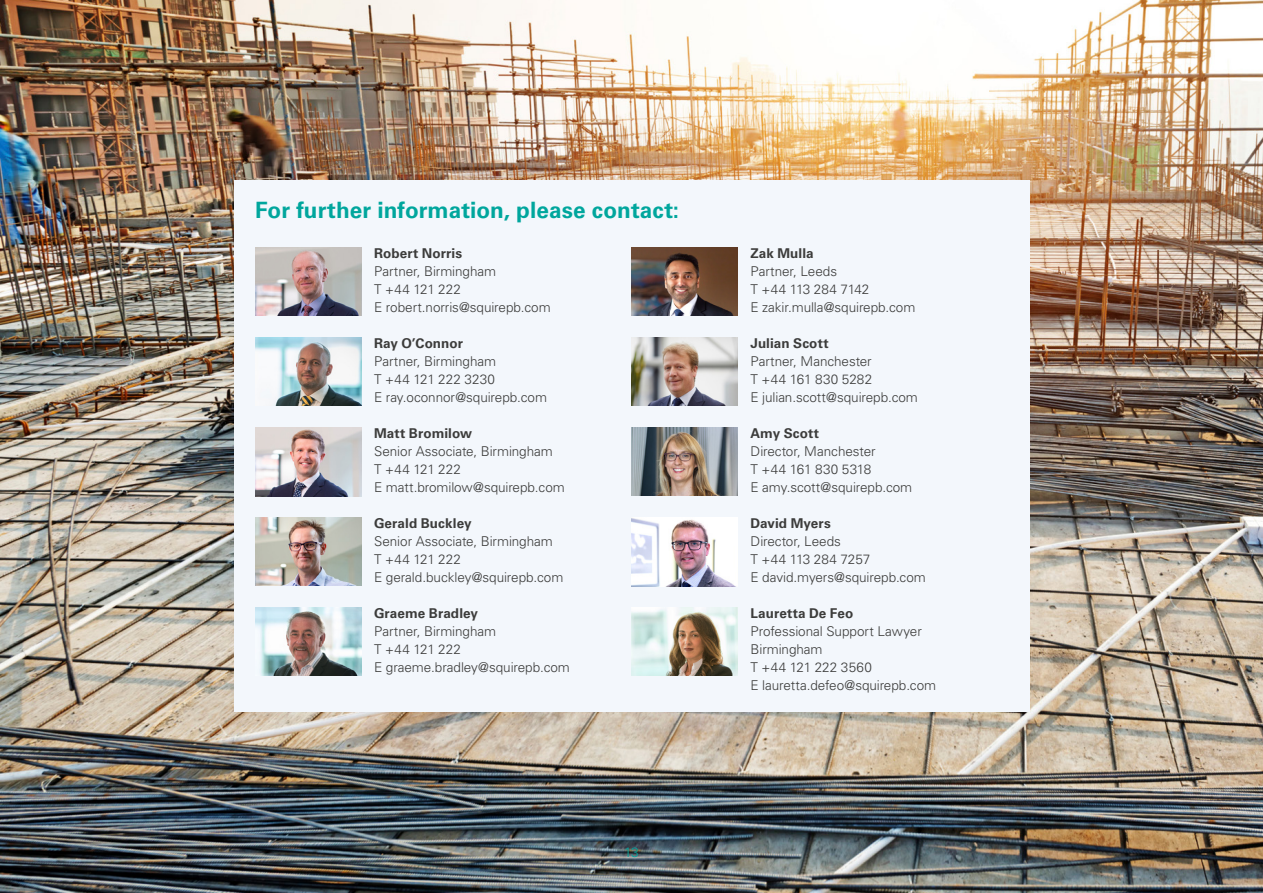
<style>
.page{position:relative;width:1263px;height:893px;background:#fff}
.page>*{position:absolute;margin:0;border:0;box-sizing:border-box;transform-origin:0 0}
.t1{font:700 22.5px "Univers LTCYR 65";letter-spacing:.005em;color:#00a69d}
.t2{font:300 13.5px/18px "Univers LTCYR 45";letter-spacing:-.005em;color:#3c3c3b}
.t3{font:700 13.5px "Univers LTCYR 65";letter-spacing:.005em;color:#3c3c3b}
.t4{font:300 13.5px "Univers LTCYR 45";color:#00a69d}
</style>
<div class="page">
<img style="left:0;top:0;width:1263px;height:893px">
<div style="left:234px;top:181px;width:795px;height:531px;background:#f3f7fc"></div>
<img style="left:255px;top:247px;width:106px;height:68px">
<img style="left:255px;top:338px;width:106px;height:68px">
<img style="left:255px;top:428px;width:106px;height:68px">
<img style="left:255px;top:518px;width:106px;height:68px">
<img style="left:255px;top:607px;width:106px;height:68px">
<img style="left:631px;top:248px;width:107px;height:68px">
<img style="left:631px;top:338px;width:107px;height:68px">
<img style="left:631px;top:428px;width:107px;height:68px">
<img style="left:631px;top:518px;width:107px;height:68px">
<img style="left:631px;top:608px;width:107px;height:68px">
<h1 class="t1" style="left:255px;top:194px;width:426px">For further information, please contact:</h1>
<p class="t3" style="left:374px;top:243px;width:90px">Robert Norris</p>
<p class="t2" style="left:374px;top:261px;width:178px">Partner, Birmingham<br>T +44 121 222<br>E robert.norris@squirepb.com</p>
<p class="t3" style="left:374px;top:333px;width:90px">Ray O’Connor</p>
<p class="t2" style="left:374px;top:351px;width:174px">Partner, Birmingham<br>T +44 121 222 3230<br>E ray.oconnor@squirepb.com</p>
<p class="t3" style="left:374px;top:423px;width:100px">Matt Bromilow</p>
<p class="t2" style="left:374px;top:441px;width:192px">Senior Associate, Birmingham<br>T +44 121 222<br>E matt.bromilow@squirepb.com</p>
<p class="t3" style="left:374px;top:513px;width:99px">Gerald Buckley</p>
<p class="t2" style="left:374px;top:531px;width:191px">Senior Associate, Birmingham<br>T +44 121 222<br>E gerald.buckley@squirepb.com</p>
<p class="t3" style="left:374px;top:603px;width:106px">Graeme Bradley</p>
<p class="t2" style="left:374px;top:621px;width:197px">Partner, Birmingham<br>T +44 121 222<br>E graeme.bradley@squirepb.com</p>
<p class="t4" style="left:624px;top:843px;width:16px">13</p>
<p class="t3" style="left:750px;top:243px;width:65px">Zak Mulla</p>
<p class="t2" style="left:750px;top:261px;width:166px">Partner, Leeds<br>T +44 113 284 7142<br>E zakir.mulla@squirepb.com</p>
<p class="t3" style="left:750px;top:333px;width:80px">Julian Scott</p>
<p class="t2" style="left:750px;top:351px;width:169px">Partner, Manchester<br>T +44 161 830 5282<br>E julian.scott@squirepb.com</p>
<p class="t3" style="left:750px;top:423px;width:70px">Amy Scott</p>
<p class="t2" style="left:750px;top:441px;width:163px">Director, Manchester<br>T +44 161 830 5318<br>E amy.scott@squirepb.com</p>
<p class="t3" style="left:750px;top:513px;width:82px">David Myers</p>
<p class="t2" style="left:750px;top:531px;width:177px">Director, Leeds<br>T +44 113 284 7257<br>E david.myers@squirepb.com</p>
<p class="t3" style="left:750px;top:603px;width:104px">Lauretta De Feo</p>
<p class="t2" style="left:750px;top:621px;width:187px">Professional Support Lawyer<br>Birmingham<br>T +44 121 222 3560<br>E lauretta.defeo@squirepb.com</p>
</div>
